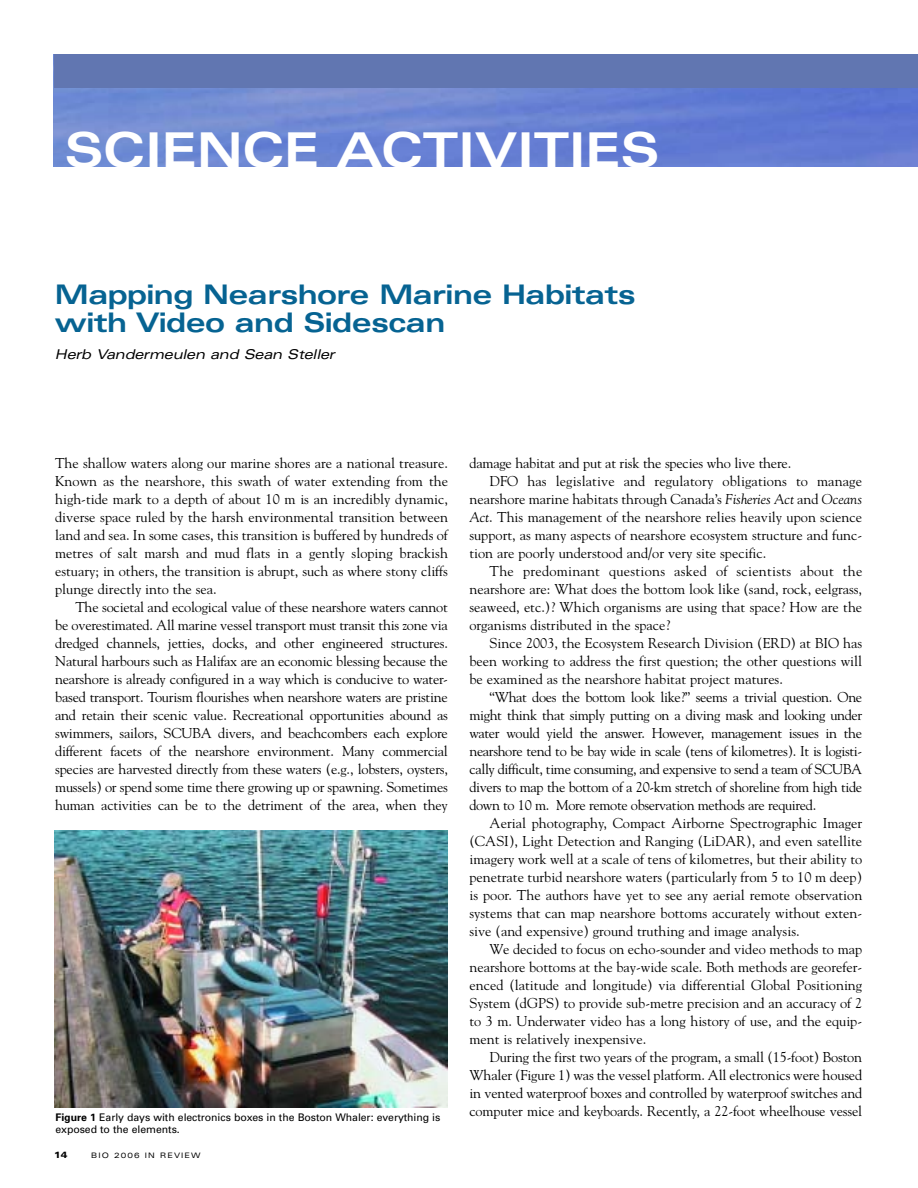
<style>
.page{position:relative;width:918px;height:1188px;background:#fff}
.page>*{position:absolute;margin:0;border:0;box-sizing:border-box;transform-origin:0 0}
.t1{font:700 expanded 48px "Univers";letter-spacing:-.015em;color:#fff}
.t2{font:700 expanded 27px/28.5px "Univers";letter-spacing:-.02em;color:#066392}
.t3{font:14.25px/18px "Goudy";color:#000;text-align:justify}
.t4{font:14.25px "Goudy";letter-spacing:-.025em;color:#000}
.t5{font:14.25px "Goudy";letter-spacing:.02em;color:#000}
.t6{font:italic expanded 13.5px "Univers";letter-spacing:-.015em;color:#000}
.t7{font:10.5px/12px "Univers";letter-spacing:-.005em;color:#000}
.t8{font:900 expanded 9px "Univers";color:#000}
.t9{font:expanded 7.5px "Univers";letter-spacing:.15em;color:#000}
.s1{font-weight:700}
.s2{font-style:italic}
</style>
<div class="page">
<img style="left:54px;top:830px;width:393px;height:277px">
<img style="left:54px;top:87px;width:864px;height:79px">
<div style="left:54px;top:54px;width:864px;height:33px;background:#6176b1"></div>
<h1 class="t1" style="left:64px;top:132px;width:597px">SCIENCE ACTIVITIES</h1>
<h2 class="t2" style="left:55px;top:282px;width:582px">Mapping Nearshore Marine Habitats with Video and Sidescan</h2>
<p class="t6" style="left:55px;top:349px;width:282px">Herb Vandermeulen and Sean Steller</p>
<p class="t3" style="left:55px;top:454px;width:394px">The shallow waters along our marine shores are a national treasure.<br>Known as the nearshore, this swath of water extending from the high-tide mark to a depth of about 10 m is an incredibly dynamic, diverse space ruled by the harsh environmental transition between land and sea. In some cases, this transition is buffered by hundreds of metres of salt marsh and mud flats in a gently sloping brackish estuary; in others, the transition is abrupt, such as where stony cliffs plunge directly into the sea.</p>
<p class="t3" style="left:55px;top:598px;width:394px;text-indent:20px">The societal and ecological value of these nearshore waters cannot be overestimated. All marine vessel transport must transit this zone via dredged channels, jetties, docks, and other engineered structures.<br>Natural harbours such as Halifax are an economic blessing because the nearshore is already configured in a way which is conducive to water&shy;based transport. Tourism flourishes when nearshore waters are pristine and retain their scenic value. Recreational opportunities abound as swimmers, sailors, SCUBA divers, and beachcombers each explore different facets of the nearshore environment. Many commercial species are harvested directly from these waters (e.g., lobsters, oysters, mussels) or spend some time there growing up or spawning. Sometimes human activities can be to the detriment of the area, when they</p>
<p class="t7" style="left:55px;top:1112px;width:386px"><span class="s1">Figure 1</span> Early days with electronics boxes in the Boston Whaler: everything is exposed to the elements.</p>
<p class="t8" style="left:54px;top:1152px;width:15px">14</p>
<p class="t9" style="left:91px;top:1153px;width:111px">BIO 2006 IN REVIEW</p>
<p class="t3" style="left:469px;top:454px;width:323px">damage habitat and put at risk the species who live there.</p>
<p class="t3" style="left:490px;top:472px;width:374px">DFO has legislative and regulatory obligations to manage</p>
<p class="t3" style="left:469px;top:490px;width:394px">nearshore marine habitats through Canada’s <span class="s2">Fisheries Act</span> and <span class="s2">Oceans</span></p>
<p class="t3" style="left:469px;top:508px;width:394px"><span class="s2">Act</span>. This management of the nearshore relies heavily upon science</p>
<p class="t3" style="left:469px;top:526px;width:394px">support, as many aspects of nearshore ecosystem structure and func-</p>
<p class="t3" style="left:469px;top:544px;width:299px">tion are poorly understood and/or very site specific.</p>
<p class="t5" style="left:490px;top:563px;width:374px">The predominant questions asked of scientists about the</p>
<p class="t3" style="left:469px;top:580px;width:394px">nearshore are: What does the bottom look like (sand, rock, eelgrass,</p>
<p class="t3" style="left:469px;top:598px;width:394px">seaweed, etc.)? Which organisms are using that space? How are the</p>
<p class="t3" style="left:469px;top:616px;width:202px">organisms distributed in the space?</p>
<p class="t3" style="left:490px;top:634px;width:374px">Since 2003, the Ecosystem Research Division (ERD) at BIO has</p>
<p class="t3" style="left:469px;top:652px;width:394px">been working to address the first question; the other questions will</p>
<p class="t3" style="left:469px;top:670px;width:315px">be examined as the nearshore habitat project matures.</p>
<p class="t4" style="left:490px;top:689px;width:374px">“What does the bottom look like?” seems a trivial question. One</p>
<p class="t4" style="left:469px;top:707px;width:394px">might think that simply putting on a diving mask and looking under</p>
<p class="t4" style="left:469px;top:725px;width:394px">water would yield the answer. However, management issues in the</p>
<p class="t4" style="left:469px;top:743px;width:394px">nearshore tend to be bay wide in scale (tens of kilometres). It is logisti-</p>
<p class="t4" style="left:469px;top:761px;width:394px">cally difficult, time consuming, and expensive to send a team of SCUBA</p>
<p class="t4" style="left:469px;top:779px;width:394px">divers to map the bottom of a 20-km stretch of shoreline from high tide</p>
<p class="t4" style="left:469px;top:797px;width:348px">down to 10 m. More remote observation methods are required.</p>
<p class="t3" style="left:490px;top:814px;width:374px">Aerial photography, Compact Airborne Spectrographic Imager</p>
<p class="t3" style="left:469px;top:832px;width:394px">(CASI), Light Detection and Ranging (LiDAR), and even satellite</p>
<p class="t3" style="left:469px;top:850px;width:394px">imagery work well at a scale of tens of kilometres, but their ability to</p>
<p class="t3" style="left:469px;top:868px;width:394px">penetrate turbid nearshore waters (particularly from 5 to 10 m deep)</p>
<p class="t3" style="left:469px;top:886px;width:394px">is poor. The authors have yet to see any aerial remote observation</p>
<p class="t3" style="left:469px;top:904px;width:394px">systems that can map nearshore bottoms accurately without exten-</p>
<p class="t3" style="left:469px;top:922px;width:332px">sive (and expensive) ground truthing and image analysis.</p>
<p class="t3" style="left:490px;top:940px;width:374px">We decided to focus on echo-sounder and video methods to map</p>
<p class="t3" style="left:469px;top:958px;width:394px">nearshore bottoms at the bay-wide scale. Both methods are georefer-</p>
<p class="t3" style="left:469px;top:976px;width:394px">enced (latitude and longitude) via differential Global Positioning</p>
<p class="t3" style="left:469px;top:994px;width:394px">System (dGPS) to provide sub-metre precision and an accuracy of 2</p>
<p class="t3" style="left:469px;top:1012px;width:394px">to 3 m. Underwater video has a long history of use, and the equip-</p>
<p class="t3" style="left:469px;top:1030px;width:178px">ment is relatively inexpensive.</p>
<p class="t3" style="left:490px;top:1048px;width:374px">During the first two years of the program, a small (15-foot) Boston</p>
<p class="t3" style="left:469px;top:1066px;width:394px">Whaler (Figure 1) was the vessel platform. All electronics were housed</p>
<p class="t3" style="left:469px;top:1084px;width:394px">in vented waterproof boxes and controlled by waterproof switches and</p>
<p class="t3" style="left:469px;top:1102px;width:394px">computer mice and keyboards. Recently, a 22-foot wheelhouse vessel</p>
</div>
